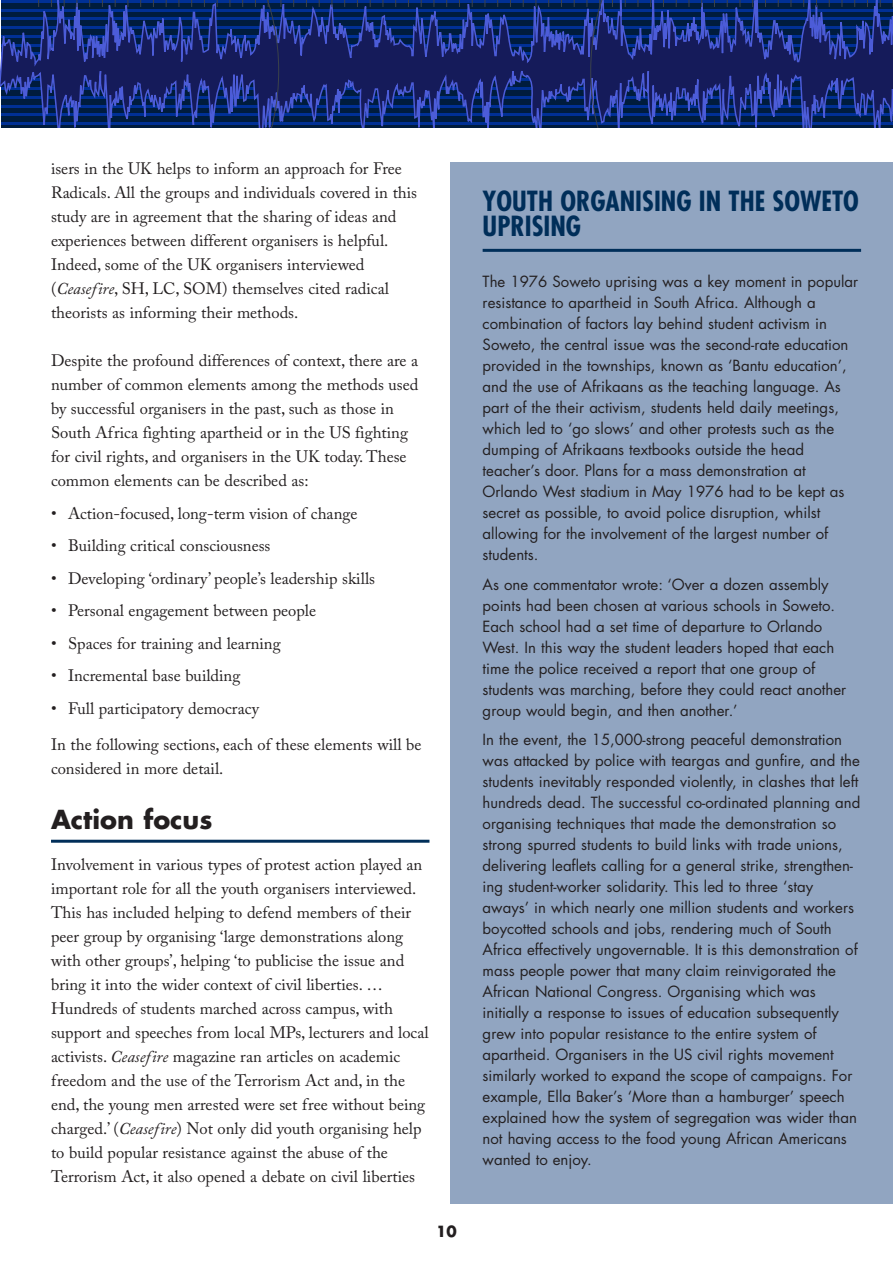
<style>
.page{position:relative;width:893px;height:1263px;background:#fff}
.page>*{position:absolute;margin:0;border:0;box-sizing:border-box;transform-origin:0 0}
.t1{font:700 condensed 27px/25.5px "Futura";color:#002e59}
.t2{font:700 25.5px "Futura";color:#231f20}
.t3{font:16.5px/24px "Adobe Caslon Pro";color:#231f20}
.t4{font:15px/21px "Futura";color:#231f20}
.t5{font:700 15px "Futura";color:#231f20}
.s1{font-style:italic}
</style>
<div class="page">
<hr style="left:51px;top:840px;width:378px;height:3px;background:#002e59">
<svg style="left:282px;top:0;width:305px;height:128px;background:#13276c"></svg>
<svg style="left:587px;top:0;width:306px;height:128px;background:#162a71"></svg>
<svg style="left:0;top:0;width:282px;height:128px;background:#172c72"></svg>
<div style="left:451px;top:162px;width:442px;height:1041px;background:#91a5c1"></div>
<hr style="left:483px;top:249px;width:378px;height:3px;background:#002e59">
<p class="t3" style="left:51px;top:158px;width:368px">isers in the UK helps to inform an approach for Free Radicals. All the groups and individuals covered in this study are in agreement that the sharing of ideas and experiences between different organisers is helpful.<br>Indeed, some of the UK organisers interviewed (<span class="s1">Ceasefire</span>, SH, LC, SOM) themselves cited radical theorists as informing their methods.</p>
<p class="t3" style="left:51px;top:350px;width:369px">Despite the profound differences of context, there are a number of common elements among the methods used by successful organisers in the past, such as those in South Africa fighting apartheid or in the US fighting for civil rights, and organisers in the UK today. These common elements can be described as:</p>
<p class="t3" style="left:51px;top:503px;width:308px">• Action-focused, long-term vision of change</p>
<p class="t3" style="left:51px;top:535px;width:221px">• Building critical consciousness</p>
<p class="t3" style="left:51px;top:568px;width:326px">• Developing ‘ordinary’ people’s leadership skills</p>
<p class="t3" style="left:51px;top:600px;width:267px">• Personal engagement between people</p>
<p class="t3" style="left:51px;top:633px;width:231px">• Spaces for training and learning</p>
<p class="t3" style="left:51px;top:665px;width:191px">• Incremental base building</p>
<p class="t3" style="left:51px;top:698px;width:209px">• Full participatory democracy</p>
<p class="t3" style="left:51px;top:734px;width:372px">In the following sections, each of these elements will be considered in more detail.</p>
<h2 class="t2" style="left:51px;top:808px;width:163px">Action focus</h2>
<p class="t3" style="left:51px;top:854px;width:379px">Involvement in various types of protest action played an important role for all the youth organisers interviewed.<br>This has included helping to defend members of their peer group by organising ‘large demonstrations along with other groups’, helping ‘to publicise the issue and bring it into the wider context of civil liberties. … Hundreds of students marched across campus, with support and speeches from local MPs, lecturers and local activists. <span class="s1">Ceasefire</span> magazine ran articles on academic freedom and the use of the Terrorism Act and, in the end, the young men arrested were set free without being charged.’ (<span class="s1">Ceasefire</span>) Not only did youth organising help to build popular resistance against the abuse of the Terrorism Act, it also opened a debate on civil liberties</p>
<p class="t5" style="left:436px;top:1225px;width:22px">10</p>
<h1 class="t1" style="left:483px;top:191px;width:378px">YOUTH ORGANISING IN THE SOWETO<br>UPRISING</h1>
<p class="t4" style="left:483px;top:272px;width:377px">The 1976 Soweto uprising was a key moment in popular resistance to apartheid in South Africa. Although a combination of factors lay behind student activism in Soweto, the central issue was the second-rate education provided in the townships, known as ‘Bantu education’, and the use of Afrikaans as the teaching language. As part of the their activism, students held daily meetings, which led to ‘go slows’ and other protests such as the dumping of Afrikaans textbooks outside the head teacher’s door. Plans for a mass demonstration at Orlando West stadium in May 1976 had to be kept as secret as possible, to avoid police disruption, whilst allowing for the involvement of the largest number of students.</p>
<p class="t4" style="left:483px;top:575px;width:365px">As one commentator wrote: ‘Over a dozen assembly points had been chosen at various schools in Soweto.<br>Each school had a set time of departure to Orlando West. In this way the student leaders hoped that each time the police received a report that one group of students was marching, before they could react another group would begin, and then another.’</p>
<p class="t4" style="left:483px;top:730px;width:379px">In the event, the 15,000-strong peaceful demonstration was attacked by police with teargas and gunfire, and the students inevitably responded violently, in clashes that left hundreds dead. The successful co-ordinated planning and organising techniques that made the demonstration so strong spurred students to build links with trade unions, delivering leaflets calling for a general strike, strengthen&shy;ing student-worker solidarity. This led to three ‘stay aways’ in which nearly one million students and workers boycotted schools and jobs, rendering much of South Africa effectively ungovernable. It is this demonstration of mass people power that many claim reinvigorated the African National Congress. Organising which was initially a response to issues of education subsequently grew into popular resistance to the entire system of apartheid. Organisers in the US civil rights movement similarly worked to expand the scope of campaigns. For example, Ella Baker’s ‘More than a hamburger’ speech explained how the system of segregation was wider than not having access to the food young African Americans wanted to enjoy.</p>
</div>
